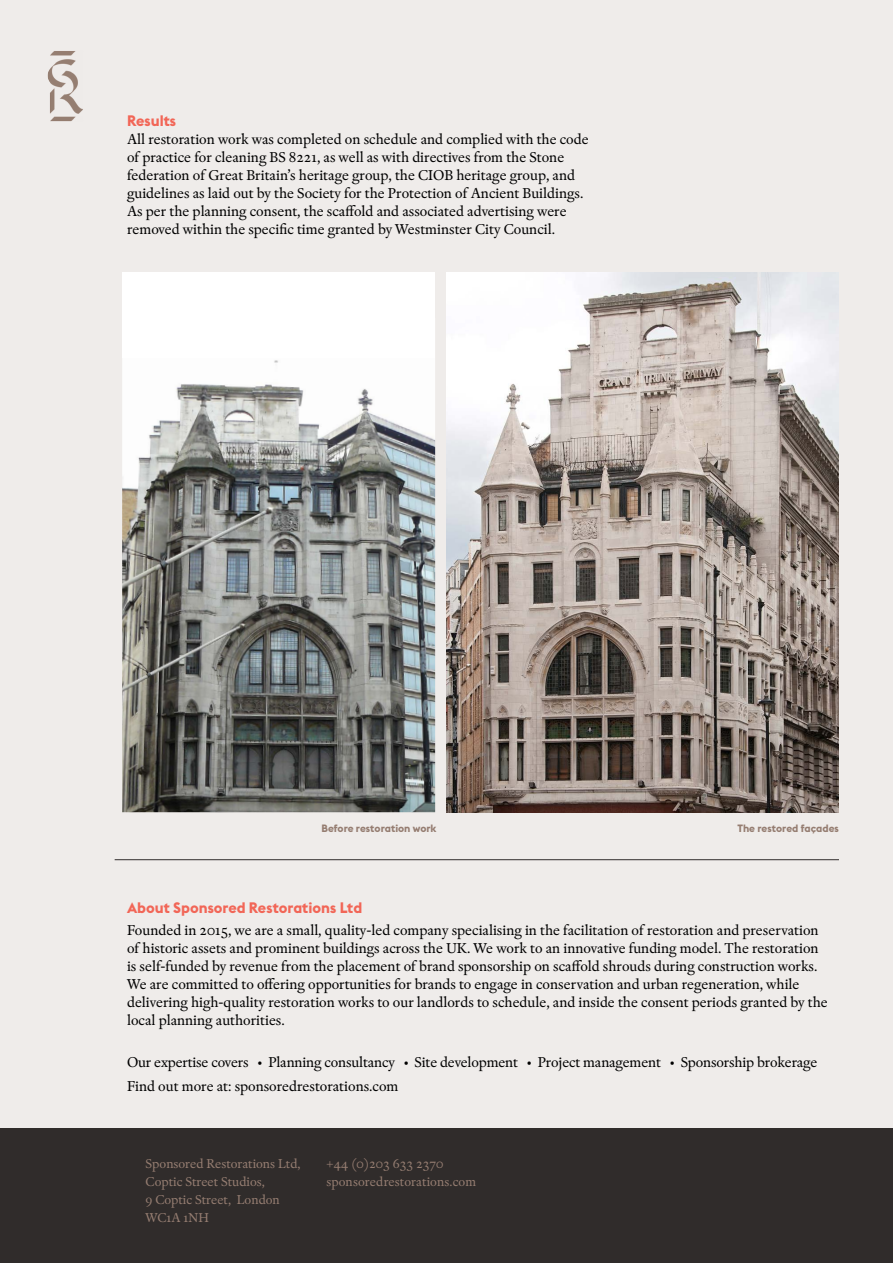
<style>
.page{position:relative;width:893px;height:1263px;background:#efecea}
.page>*{position:absolute;margin:0;border:0;box-sizing:border-box;transform-origin:0 0}
.t1{font:15px/18px "Rongel";color:#000}
.t2{font:700 15px "Euclid Flex";color:#f26657}
.t3{font:13.5px/18px "Rongel";color:#957d71}
.t4{font:700 10.5px "Euclid Flex";color:#957d71}
</style>
<div class="page">
<img style="left:122px;top:357px;width:313px;height:455px">
<img style="left:446px;top:272px;width:393px;height:540px">
<img style="left:47px;top:51px;width:36px;height:71px">
<hr style="left:115px;top:859px;width:724px;height:1px;background:#302c2b">
<div style="left:122px;top:272px;width:313px;height:85px;background:#fff"></div>
<div style="left:0;top:1128px;width:893px;height:135px;background:#302c2b"></div>
<p class="t2" style="left:127px;top:112px;width:51px">Results</p>
<p class="t1" style="left:127px;top:131px;width:463px">All restoration work was completed on schedule and complied with the code of practice for cleaning BS 8221, as well as with directives from the Stone federation of Great Britain’s heritage group, the CIOB heritage group, and guidelines as laid out by the Society for the Protection of Ancient Buildings.<br>As per the planning consent, the scaffold and associated advertising were removed within the specific time granted by Westminster City Council.</p>
<p class="t4" style="left:321px;top:822px;width:117px">Before restoration work</p>
<p class="t4" style="left:737px;top:822px;width:103px">The restored façades</p>
<p class="t2" style="left:127px;top:899px;width:237px">About Sponsored Restorations Ltd</p>
<p class="t1" style="left:127px;top:922px;width:702px">Founded in 2015, we are a small, quality-led company specialising in the facilitation of restoration and preservation of historic assets and prominent buildings across the UK. We work to an innovative funding model. The restoration is self-funded by revenue from the placement of brand sponsorship on scaffold shrouds during construction works.<br>We are committed to offering opportunities for brands to engage in conservation and urban regeneration, while delivering high-quality restoration works to our landlords to schedule, and inside the consent periods granted by the local planning authorities.</p>
<p class="t1" style="left:127px;top:1051px;width:692px;line-height:24px">Our expertise covers • Planning consultancy • Site development • Project management • Sponsorship brokerage<br>Find out more at: sponsoredrestorations.com</p>
<p class="t3" style="left:146px;top:1155px;width:156px">Sponsored Restorations Ltd,<br>Coptic Street Studios,<br>9 Coptic Street, London<br>WC1A 1NH</p>
<p class="t3" style="left:326px;top:1155px;width:151px">+44 (0)203 633 2370 sponsoredrestorations.com</p>
</div>
